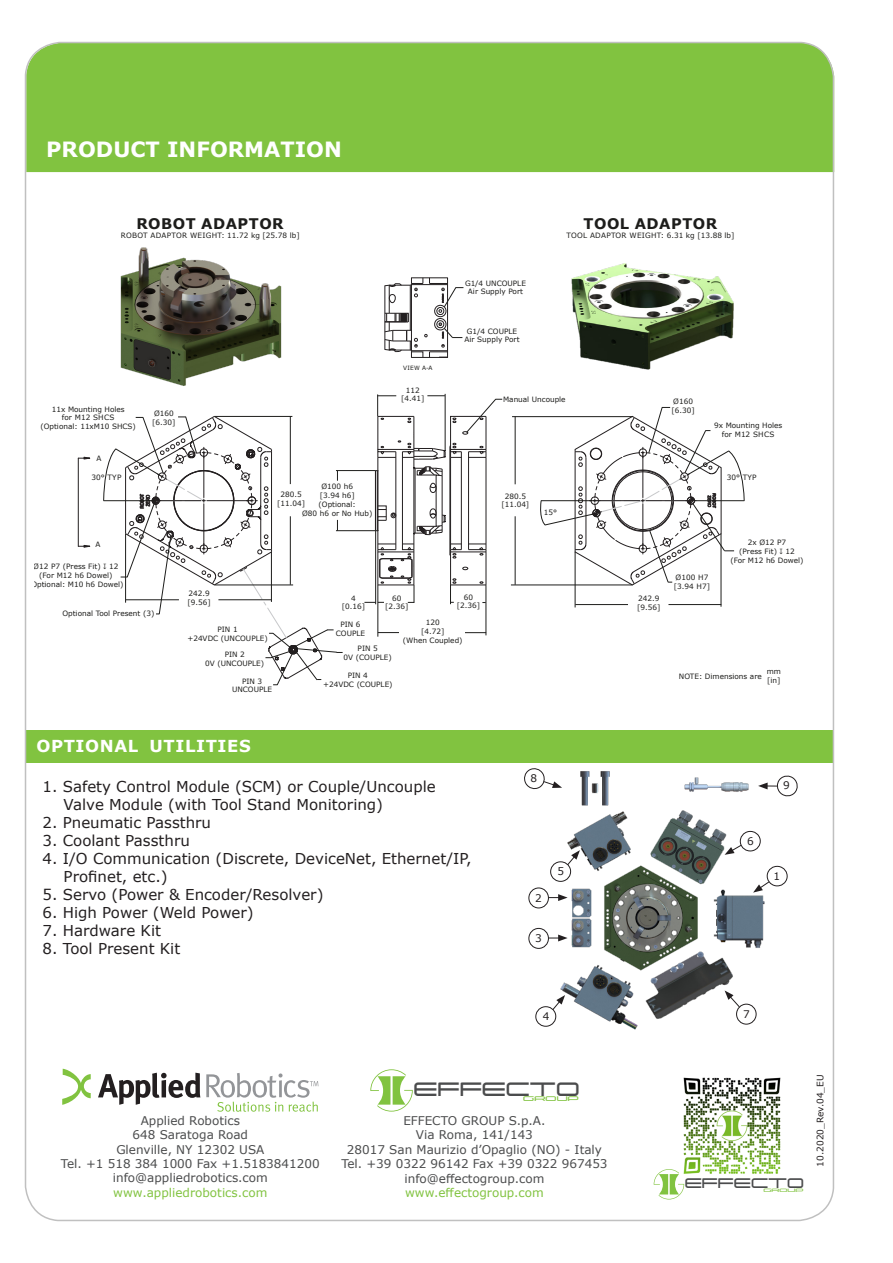
<style>
.page{position:relative;width:893px;height:1263px;background:#fff}
.page>*{position:absolute;margin:0;border:0;box-sizing:border-box;transform-origin:0 0}
.t1{font:24.75px "Suissnord";color:#4b4c4d}
.t2{font:700 21px "Verdana";color:#fff}
.t3{font:17.85px "Suissnord";color:#4b4c4d}
.t4{font:700 16.5px "Verdana";letter-spacing:.035em;color:#fff}
.t5{font:15px "Verdana";color:#231f20}
.t6{font:700 14.7px "Verdana";letter-spacing:.035em;color:#1d1d1b}
.t7{font:12px "Verdana";color:#4b4c4d}
.t8{font:12px "Verdana";color:#81c340}
.t9{font:10.5px "Verdana";color:#231f20}
.t10{font:9px "Verdana";color:#231f20}
.t11{font:8.55px "Suissnord";color:#81c340;scale:1.38 1}
.t12{font:7.35px/8.9px "Verdana";color:#1d1d1b;text-align:center}
.t13{font:7.35px "Verdana";letter-spacing:.035em;color:#1d1d1b}
.t14{font:6.15px "Suissnord";color:#81c340;scale:1.38 1}
.t15{font:5.85px "Verdana";color:#1d1d1b}
.s1{font-family:"Cambria Math"}
</style>
<div class="page">
<div style="left:25px;top:730px;width:808px;height:33px;background:#81c340"></div>
<div style="left:27px;top:44px;width:804px;height:128px;background:#81c340"></div>
<svg style="left:62px;top:1069px;width:29px;height:36px"></svg>
<svg style="left:98px;top:1073px;width:102px;height:32px"></svg>
<svg style="left:206px;top:1073px;width:112px;height:39px"></svg>
<svg style="left:370px;top:1069px;width:43px;height:42px"></svg>
<svg style="left:654px;top:1169px;width:30px;height:30px"></svg>
<img style="left:680px;top:1077px;width:101px;height:99px">
<hr style="left:78px;top:458px;width:1px;height:88px;background:#231f20">
<svg style="left:78px;top:457px;width:12px;height:2px"></svg>
<svg style="left:78px;top:545px;width:12px;height:2px"></svg>
<hr style="left:336px;top:470px;width:40px;height:1px;background:#1d1d1b">
<hr style="left:336px;top:530px;width:40px;height:1px;background:#1d1d1b">
<hr style="left:378px;top:585px;width:1px;height:52px;background:#1d1d1b">
<hr style="left:486px;top:585px;width:1px;height:50px;background:#1d1d1b">
<svg style="left:103px;top:416px;width:240px;height:269px"></svg>
<svg style="left:378px;top:632px;width:21px;height:1px"></svg>
<hr style="left:271px;top:552px;width:1px;height:50px;background:#1d1d1b">
<hr style="left:218px;top:599px;width:54px;height:1px;background:#1d1d1b">
<hr style="left:125px;top:534px;width:1px;height:69px;background:#1d1d1b">
<hr style="left:126px;top:599px;width:53px;height:1px;background:#1d1d1b">
<hr style="left:214px;top:416px;width:78px;height:1px;background:#1d1d1b">
<hr style="left:290px;top:416px;width:1px;height:68px;background:#1d1d1b">
<hr style="left:214px;top:585px;width:79px;height:1px;background:#1d1d1b">
<hr style="left:290px;top:516px;width:1px;height:69px;background:#1d1d1b">
<svg style="left:364px;top:394px;width:138px;height:210px"></svg>
<svg style="left:465px;top:632px;width:21px;height:1px"></svg>
<svg style="left:385px;top:278px;width:78px;height:80px"></svg>
<hr style="left:512px;top:416px;width:120px;height:1px;background:#1d1d1b">
<hr style="left:515px;top:416px;width:1px;height:68px;background:#1d1d1b">
<hr style="left:511px;top:585px;width:121px;height:1px;background:#1d1d1b">
<hr style="left:515px;top:516px;width:1px;height:69px;background:#1d1d1b">
<hr style="left:721px;top:534px;width:1px;height:73px;background:#1d1d1b">
<hr style="left:668px;top:604px;width:53px;height:1px;background:#1d1d1b">
<hr style="left:575px;top:552px;width:1px;height:55px;background:#1d1d1b">
<hr style="left:575px;top:604px;width:53px;height:1px;background:#1d1d1b">
<svg style="left:539px;top:407px;width:205px;height:178px"></svg>
<img style="left:120px;top:247px;width:162px;height:139px">
<img style="left:571px;top:263px;width:163px;height:107px">
<img style="left:558px;top:810px;width:207px;height:220px">
<svg style="left:753px;top:865px;width:35px;height:27px"></svg>
<div style="left:736px;top:1004px;width:20px;height:20px;border:1px solid #231f20;border-radius:50%"></div>
<svg style="left:725px;top:990px;width:15px;height:18px"></svg>
<svg style="left:550px;top:850px;width:30px;height:33px"></svg>
<svg style="left:535px;top:995px;width:30px;height:33px"></svg>
<div style="left:528px;top:928px;width:21px;height:21px;border:1px solid #231f20;border-radius:50%"></div>
<svg style="left:548px;top:934px;width:20px;height:7px"></svg>
<svg style="left:725px;top:830px;width:37px;height:25px"></svg>
<svg style="left:524px;top:768px;width:38px;height:22px"></svg>
<img style="left:580px;top:771px;width:30px;height:35px">
<img style="left:684px;top:777px;width:65px;height:15px">
<svg style="left:758px;top:775px;width:40px;height:22px"></svg>
<div style="left:528px;top:887px;width:21px;height:21px;border:1px solid #231f20;border-radius:50%"></div>
<svg style="left:548px;top:894px;width:20px;height:7px"></svg>
<p class="t2" style="left:46px;top:134px;width:297px">PRODUCT INFORMATION</p>
<p class="t6" style="left:136px;top:213px;width:149px">ROBOT ADAPTOR</p>
<p class="t13" style="left:121px;top:230px;width:180px">ROBOT ADAPTOR WEIGHT: 11.72 kg [25.78 lb]</p>
<p class="t12" style="left:40px;top:404px;width:97px">11x Mounting Holes<br>for M12 SHCS<br>(Optional: 11xM10 SHCS)</p>
<p class="t12" style="left:152px;top:409px;width:25px;text-align:left">Ø160 [6.30]</p>
<p class="t12" style="left:97px;top:454px;width:7px">A</p>
<p class="t15" style="left:403px;top:364px;width:31px">VIEW A-A</p>
<p class="t12" style="left:401px;top:385px;width:25px">112 [4.41]</p>
<p class="t12" style="left:465px;top:278px;width:63px">G1/4 UNCOUPLE<br>Air Supply Port</p>
<p class="t12" style="left:465px;top:326px;width:57px">G1/4 COUPLE<br>Air Supply Port</p>
<p class="t6" style="left:584px;top:213px;width:135px">TOOL ADAPTOR</p>
<p class="t13" style="left:566px;top:230px;width:169px">TOOL ADAPTOR WEIGHT: 6.31 kg [13.88 lb]</p>
<p class="t12" style="left:503px;top:395px;width:64px">Manual Uncouple</p>
<p class="t12" style="left:671px;top:397px;width:25px;text-align:left">Ø160 [6.30]</p>
<p class="t12" style="left:714px;top:421px;width:70px">9x Mounting Holes for M12 SHCS</p>
<p class="t12" style="left:92px;top:473px;width:31px">30° TYP</p>
<p class="t12" style="left:727px;top:473px;width:31px">30° TYP</p>
<p class="t12" style="left:95px;top:540px;width:7px">A</p>
<p class="t12" style="left:28px;top:562px;width:97px">Ø12 P7 (Press Fit) <span class="s1">↧</span> 12 (For M12 h6 Dowel) (Optional: M10 h6 Dowel)</p>
<p class="t12" style="left:62px;top:609px;width:93px">Optional Tool Present (3)</p>
<p class="t12" style="left:188px;top:589px;width:25px;text-align:left">242.9 [9.56]</p>
<p class="t12" style="left:302px;top:482px;width:72px">Ø100 h6<br>[3.94 h6] (Optional:<br>Ø80 h6 or No Hub)</p>
<p class="t12" style="left:277px;top:490px;width:29px">280.5 [11.04]</p>
<p class="t12" style="left:342px;top:593px;width:25px">4 [0.16]</p>
<p class="t12" style="left:385px;top:593px;width:25px">60 [2.36]</p>
<p class="t12" style="left:457px;top:592px;width:25px">60 [2.36]</p>
<p class="t12" style="left:187px;top:625px;width:82px">PIN 1<br>+24VDC (UNCOUPLE)</p>
<p class="t12" style="left:205px;top:650px;width:61px">PIN 2<br>0V (UNCOUPLE)</p>
<p class="t12" style="left:232px;top:676px;width:42px">PIN 3<br>UNCOUPLE</p>
<p class="t12" style="left:336px;top:620px;width:31px">PIN 6<br>COUPLE</p>
<p class="t12" style="left:344px;top:644px;width:50px">PIN 5<br>0V (COUPLE)</p>
<p class="t12" style="left:323px;top:671px;width:71px">PIN 4<br>+24VDC (COUPLE)</p>
<p class="t12" style="left:403px;top:618px;width:61px">120<br>[4.72]<br>(When Coupled)</p>
<p class="t4" style="left:37px;top:734px;width:216px">OPTIONAL UTILITIES</p>
<p class="t5" style="left:43px;top:777px;width:395px">1. Safety Control Module (SCM) or Couple/Uncouple</p>
<p class="t5" style="left:64px;top:795px;width:321px">Valve Module (with Tool Stand Monitoring)</p>
<p class="t5" style="left:43px;top:813px;width:170px">2. Pneumatic Passthru</p>
<p class="t5" style="left:43px;top:831px;width:149px">3. Coolant Passthru</p>
<p class="t5" style="left:43px;top:849px;width:431px">4. I/O Communication (Discrete, DeviceNet, Ethernet/IP,</p>
<p class="t5" style="left:64px;top:867px;width:105px">Profinet, etc.)</p>
<p class="t5" style="left:43px;top:885px;width:282px">5. Servo (Power &amp; Encoder/Resolver)</p>
<p class="t5" style="left:43px;top:903px;width:213px">6. High Power (Weld Power)</p>
<p class="t5" style="left:43px;top:921px;width:120px">7. Hardware Kit</p>
<p class="t5" style="left:43px;top:939px;width:139px">8. Tool Present Kit</p>
<p class="t12" style="left:501px;top:491px;width:29px">280.5 [11.04]</p>
<p class="t12" style="left:544px;top:507px;width:15px">15°</p>
<p class="t9" style="left:530px;top:771px;width:8px">8</p>
<p class="t9" style="left:557px;top:864px;width:8px">5</p>
<p class="t9" style="left:535px;top:890px;width:8px">2</p>
<p class="t9" style="left:535px;top:931px;width:8px">3</p>
<p class="t12" style="left:637px;top:594px;width:25px;text-align:left">242.9 [9.56]</p>
<p class="t12" style="left:674px;top:573px;width:38px;text-align:left">Ø100 H7 [3.94 H7]</p>
<p class="t12" style="left:730px;top:538px;width:75px">2x Ø12 P7<br>(Press Fit) <span class="s1">↧</span> 12<br>(For M12 h6 Dowel)</p>
<p class="t12" style="left:679px;top:672px;width:84px">NOTE: Dimensions are</p>
<p class="t12" style="left:767px;top:667px;width:16px;text-align:left">mm [in]</p>
<p class="t9" style="left:747px;top:834px;width:8px">6</p>
<p class="t9" style="left:783px;top:778px;width:8px">9</p>
<p class="t9" style="left:773px;top:869px;width:8px">1</p>
<p class="t9" style="left:543px;top:1009px;width:8px">4</p>
<p class="t7" style="left:141px;top:1112px;width:101px">Applied Robotics</p>
<p class="t7" style="left:133px;top:1126px;width:117px">648 Saratoga Road</p>
<p class="t7" style="left:116px;top:1141px;width:149px">Glenville, NY 12302 USA</p>
<p class="t7" style="left:61px;top:1155px;width:260px">Tel. +1 518 384 1000 Fax +1.5183841200</p>
<p class="t7" style="left:113px;top:1170px;width:157px">info@appliedrobotics.com</p>
<p class="t8" style="left:113px;top:1184px;width:156px">www.appliedrobotics.com</p>
<h1 class="t1" style="left:415px;top:1073px;width:167px">EFFECTO</h1>
<p class="t11" style="left:524px;top:1093px;width:42px">GROUP</p>
<p class="t7" style="left:403px;top:1112px;width:144px">EFFECTO GROUP S.p.A.</p>
<p class="t7" style="left:416px;top:1127px;width:118px">Via Roma, 141/143</p>
<p class="t7" style="left:347px;top:1141px;width:257px">28017 San Maurizio d’Opaglio (NO) - Italy</p>
<p class="t7" style="left:341px;top:1155px;width:268px">Tel. +39 0322 96142 Fax +39 0322 967453</p>
<p class="t7" style="left:405px;top:1170px;width:141px">info@effectogroup.com</p>
<p class="t8" style="left:405px;top:1184px;width:140px">www.effectogroup.com</p>
<p class="t9" style="left:743px;top:1006px;width:8px">7</p>
<h3 class="t3" style="left:685px;top:1172px;width:121px">EFFECTO</h3>
<p class="t14" style="left:764px;top:1186px;width:31px">GROUP</p>
<p class="t10" style="left:814px;top:1166px;width:93px;rotate:-90deg">10.2020_Rev.04_EU</p>
</div>
